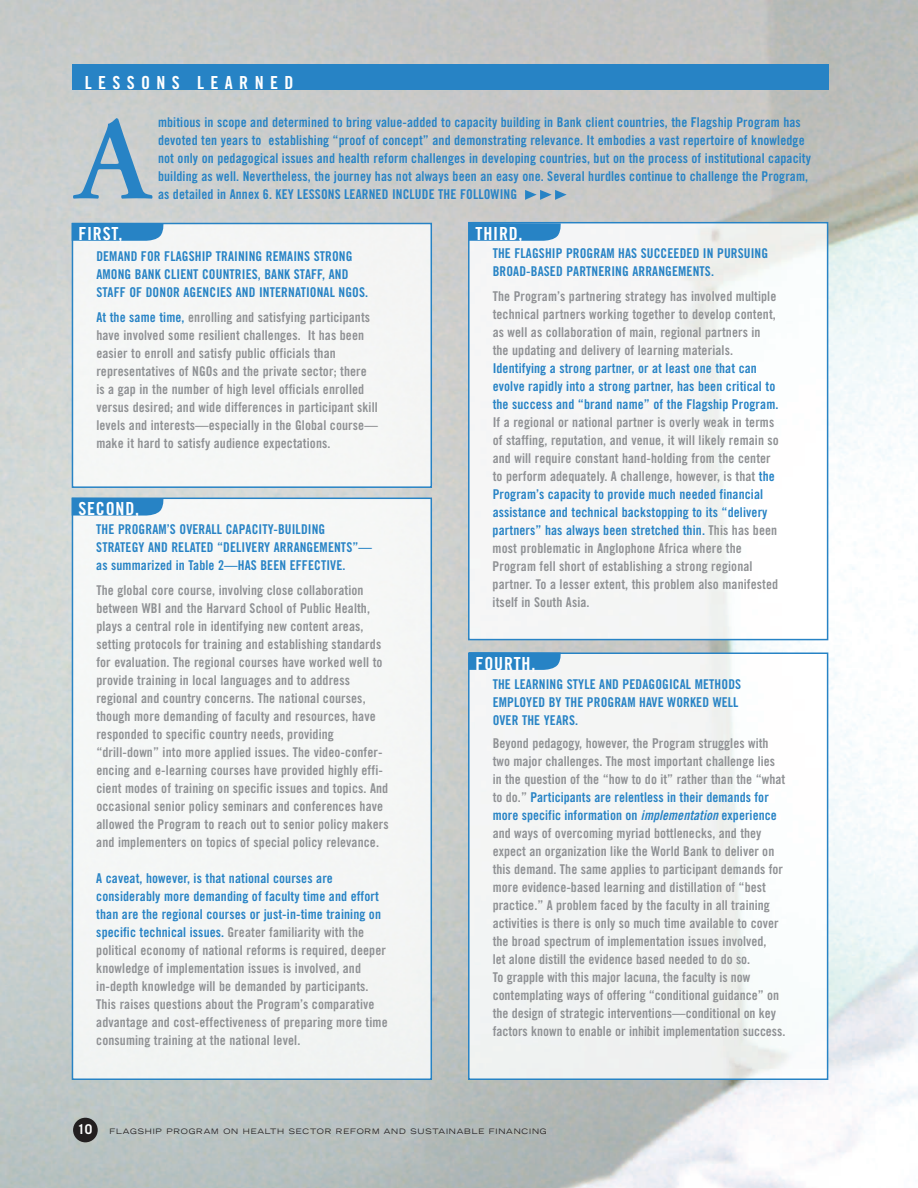
<style>
.page{position:relative;width:918px;height:1188px;background:#fff}
.page>*{position:absolute;margin:0;border:0;box-sizing:border-box;transform-origin:0 0}
.t1{font:118.5px "Adobe Garamond Semibold Os F";color:#2783c5}
.t2{font:18px "Trade Gothic Bold Cond Twenty";letter-spacing:.045em;color:#fff}
.t3{font:18px "Trade Gothic Bold Cond Twenty";letter-spacing:.355em;color:#fff}
.t4{font:13.5px/18px "Trade Gothic Bold Cond Twenty";letter-spacing:.01em;color:#8f9194}
.t5{font:13.5px/18px "Trade Gothic Bold Cond Twenty";letter-spacing:.01em;color:#2783c5}
.t6{font:700 13.5px "Trade Gothic";color:#fff}
.t7{font:expanded 7.5px "Trade Gothic LH";letter-spacing:.11em;color:#231f20}
.s1{color:#2783c5}
.s2{font-family:"Trade Gothic Bold Cond Twenty Obl";color:#2783c5}
</style>
<div class="page">
<img style="left:0;top:0;width:918px;height:1188px">
<div style="left:75px;top:226px;width:354px;height:259px;background:#f5f6f5"></div>
<div style="left:72px;top:223px;width:360px;height:265px;border:2px solid #2783c5"></div>
<div style="left:73px;top:1118px;width:25px;height:24px;background:#231f20;border-radius:50%"></div>
<div style="left:72px;top:64px;width:756px;height:26px;background:#2783c5"></div>
<img style="left:471px;top:655px;width:354px;height:422px">
<div style="left:468px;top:652px;width:360px;height:428px;border:2px solid #2783c5"></div>
<div style="left:75px;top:501px;width:354px;height:576px;background:#f5f6f5"></div>
<div style="left:72px;top:498px;width:360px;height:582px;border:2px solid #2783c5"></div>
<img style="left:471px;top:225px;width:354px;height:412px">
<div style="left:468px;top:222px;width:360px;height:418px;border:2px solid #2783c5"></div>
<svg style="left:72px;top:223px;width:92px;height:18px;background:#3088c7"></svg>
<svg style="left:72px;top:498px;width:92px;height:18px;background:#3389c7"></svg>
<svg style="left:469px;top:223px;width:92px;height:18px;background:#3188c7"></svg>
<svg style="left:469px;top:652px;width:92px;height:18px;background:#2f87c6"></svg>
<svg style="left:525px;top:190px;width:42px;height:10px"></svg>
<h2 class="t3" style="left:85px;top:76px;width:210px">LESSONS LEARNED</h2>
<h1 class="t1" style="left:77px;top:114px;width:76px">A</h1>
<p class="t5" style="left:158px;top:115px;width:655px">mbitious in scope and determined to bring value-added to capacity building in Bank client countries, the Flagship Program has devoted ten years to establishing “proof of concept” and demonstrating relevance. It embodies a vast repertoire of knowledge not only on pedagogical issues and health reform challenges in developing countries, but on the process of institutional capacity building as well. Nevertheless, the journey has not always been an easy one. Several hurdles continue to challenge the Program, as detailed in Annex 6. KEY LESSONS LEARNED INCLUDE THE FOLLOWING</p>
<h2 class="t2" style="left:78px;top:227px;width:45px">FIRST,</h2>
<h2 class="t2" style="left:476px;top:227px;width:48px">THIRD,</h2>
<p class="t5" style="left:96px;top:249px;width:273px">DEMAND FOR FLAGSHIP TRAINING REMAINS STRONG<br>AMONG BANK CLIENT COUNTRIES, BANK STAFF, AND<br>STAFF OF DONOR AGENCIES AND INTERNATIONAL NGOS.</p>
<p class="t4" style="left:96px;top:309px;width:283px"><span class="s1">At the same time,</span> enrolling and satisfying participants have involved some resilient challenges. It has been easier to enroll and satisfy public officials than representatives of NGOs and the private sector; there is a gap in the number of high level officials enrolled versus desired; and wide differences in participant skill levels and interests—especially in the Global course— make it hard to satisfy audience expectations.</p>
<h2 class="t2" style="left:78px;top:502px;width:62px">SECOND,</h2>
<p class="t5" style="left:96px;top:521px;width:277px">THE PROGRAM’S OVERALL CAPACITY-BUILDING<br>STRATEGY AND RELATED “DELIVERY ARRANGEMENTS”— as summarized in Table 2—HAS BEEN EFFECTIVE.</p>
<p class="t4" style="left:96px;top:583px;width:294px">The global core course, involving close collaboration between WBI and the Harvard School of Public Health, plays a central role in identifying new content areas, setting protocols for training and establishing standards for evaluation. The regional courses have worked well to provide training in local languages and to address regional and country concerns. The national courses, though more demanding of faculty and resources, have responded to specific country needs, providing “drill-down” into more applied issues. The video-confer&shy;encing and e-learning courses have provided highly effi&shy;cient modes of training on specific issues and topics. And occasional senior policy seminars and conferences have allowed the Program to reach out to senior policy makers and implementers on topics of special policy relevance.</p>
<p class="t4" style="left:96px;top:871px;width:293px"><span class="s1">A caveat, however, is that national courses are considerably more demanding of faculty time and effort than are the regional courses or just-in-time training on specific technical issues.</span> Greater familiarity with the political economy of national reforms is required, deeper knowledge of implementation issues is involved, and in-depth knowledge will be demanded by participants.<br>This raises questions about the Program’s comparative advantage and cost-effectiveness of preparing more time consuming training at the national level.</p>
<p class="t5" style="left:493px;top:245px;width:277px">THE FLAGSHIP PROGRAM HAS SUCCEEDED IN PURSUING<br>BROAD-BASED PARTNERING ARRANGEMENTS.</p>
<p class="t4" style="left:493px;top:288px;width:285px">The Program’s partnering strategy has involved multiple technical partners working together to develop content, as well as collaboration of main, regional partners in the updating and delivery of learning materials.</p>
<p class="t5" style="left:493px;top:360px;width:287px">Identifying a strong partner, or at least one that can evolve rapidly into a strong partner, has been critical to the success and “brand name” of the Flagship Program.</p>
<p class="t4" style="left:493px;top:414px;width:288px">If a regional or national partner is overly weak in terms of staffing, reputation, and venue, it will likely remain so and will require constant hand-holding from the center to perform adequately. A challenge, however, is that <span class="s1">the Program’s capacity to provide much needed financial assistance and technical backstopping to its “delivery partners” has always been stretched thin.</span> This has been most problematic in Anglophone Africa where the Program fell short of establishing a strong regional partner. To a lesser extent, this problem also manifested itself in South Asia.</p>
<h2 class="t2" style="left:476px;top:657px;width:61px">FOURTH,</h2>
<p class="t5" style="left:493px;top:677px;width:250px">THE LEARNING STYLE AND PEDAGOGICAL METHODS<br>EMPLOYED BY THE PROGRAM HAVE WORKED WELL<br>OVER THE YEARS.</p>
<p class="t4" style="left:493px;top:735px;width:294px">Beyond pedagogy, however, the Program struggles with two major challenges. The most important challenge lies in the question of the “how to do it” rather than the “what to do.” <span class="s1">Participants are relentless in their demands for more specific information on</span> <span class="s2">implementation</span> <span class="s1">experience </span>and ways of overcoming myriad bottlenecks, and they expect an organization like the World Bank to deliver on this demand. The same applies to participant demands for more evidence-based learning and distillation of “best practice.” A problem faced by the faculty in all training activities is there is only so much time available to cover the broad spectrum of implementation issues involved,<br>let alone distill the evidence based needed to do so.<br>To grapple with this major lacuna, the faculty is now contemplating ways of offering “conditional guidance” on the design of strategic interventions—conditional on key factors known to enable or inhibit implementation success.</p>
<p class="t6" style="left:77px;top:1124px;width:17px">10</p>
<p class="t7" style="left:110px;top:1129px;width:439px">FLAGSHIP PROGRAM ON HEALTH SECTOR REFORM AND SUSTAINABLE FINANCING</p>
</div>
